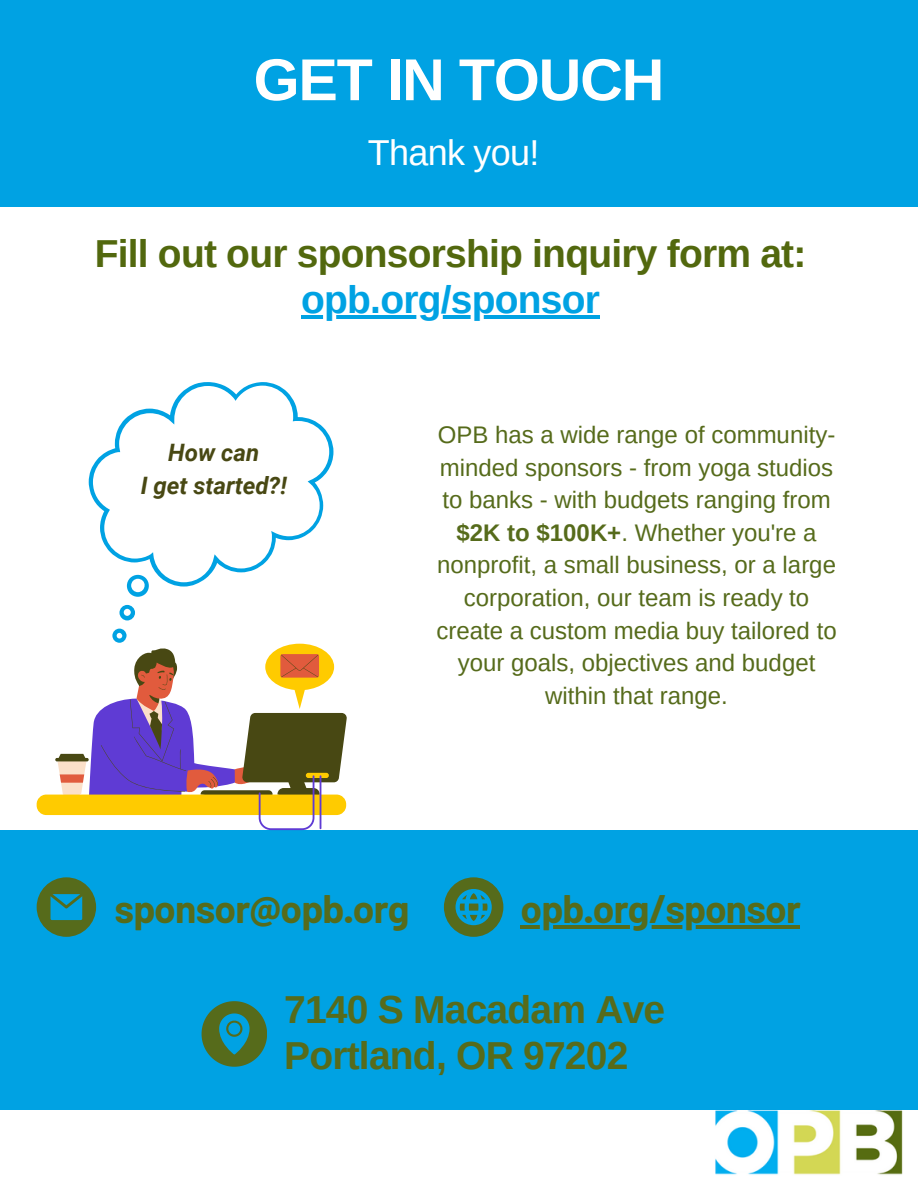
<style>
.page{position:relative;width:918px;height:1188px;background:#fff}
.page>*{position:absolute;margin:0;border:0;box-sizing:border-box;transform-origin:0 0}
.t1{font:700 59.1px "Arimo";letter-spacing:-.02em;color:#fff}
.t2{font:700 39px "Arimo";letter-spacing:-.02em;color:#52680e}
.t3{font:700 39px/46.2px "Arimo";letter-spacing:-.02em;color:#566b1b}
.t4{font:700 39px "Arimo";letter-spacing:-.02em;color:#00a2e3}
.t5{font:700 38.85px "Barlow";letter-spacing:-.02em;color:#566b1b}
.t6{font:36px "Arimo";letter-spacing:-.02em;color:#fff}
.t7{font:24px/32.7px "Arimo";color:#566b1b;text-align:justify}
.t8{font:italic 700 24px/32.7px "Roboto";color:#484813;text-align:center}
.s1{font-weight:700}
</style>
<div class="page">
<div style="left:0;top:0;width:918px;height:207px;background:#00a2e3"></div>
<div style="left:0;top:830px;width:918px;height:279px;background:#00a2e3"></div>
<svg style="left:37px;top:877px;width:59px;height:60px"></svg>
<svg style="left:202px;top:1001px;width:65px;height:65px"></svg>
<img style="left:701px;top:1109px;width:217px;height:66px">
<svg style="left:37px;top:794px;width:18px;height:21px"></svg>
<svg style="left:89px;top:382px;width:244px;height:205px"></svg>
<svg style="left:127px;top:575px;width:22px;height:22px"></svg>
<svg style="left:119px;top:605px;width:16px;height:15px"></svg>
<svg style="left:55px;top:629px;width:292px;height:201px"></svg>
<svg style="left:444px;top:877px;width:59px;height:60px"></svg>
<hr style="left:301px;top:315px;width:298px;height:3px;background:#00a2e3">
<hr style="left:521px;top:925px;width:279px;height:3px;background:#566b1b">
<h3 class="t1" style="left:254px;top:47px;width:412px">GET IN TOUCH</h3>
<h2 class="t6" style="left:368px;top:132px;width:173px">Thank you!</h2>
<h4 class="t2" style="left:95px;top:231px;width:713px">Fill out our sponsorship inquiry form at:</h4>
<p class="t4" style="left:301px;top:277px;width:300px">opb.org/sponsor</p>
<p class="t8" style="left:141px;top:437px;width:148px">How can<br>I get started?!</p>
<p class="t7" style="left:438px;top:418px;width:399px">OPB has a wide range of community&shy;minded sponsors - from yoga studios to banks - with budgets ranging from</p>
<p class="t7" style="left:437px;top:516px;width:402px;text-align:center"><span class="s1">$2K to $100K+</span>. Whether you're a nonprofit, a small business, or a large corporation, our team is ready to create a custom media buy tailored to your goals, objectives and budget within that range.</p>
<h1 class="t5" style="left:115px;top:884px;width:297px">sponsor@opb.org</h1>
<p class="t5" style="left:521px;top:884px;width:282px">opb.org/sponsor</p>
<p class="t3" style="left:284px;top:986px;width:383px">7140 S Macadam Ave<br>Portland, OR 97202</p>
</div>
